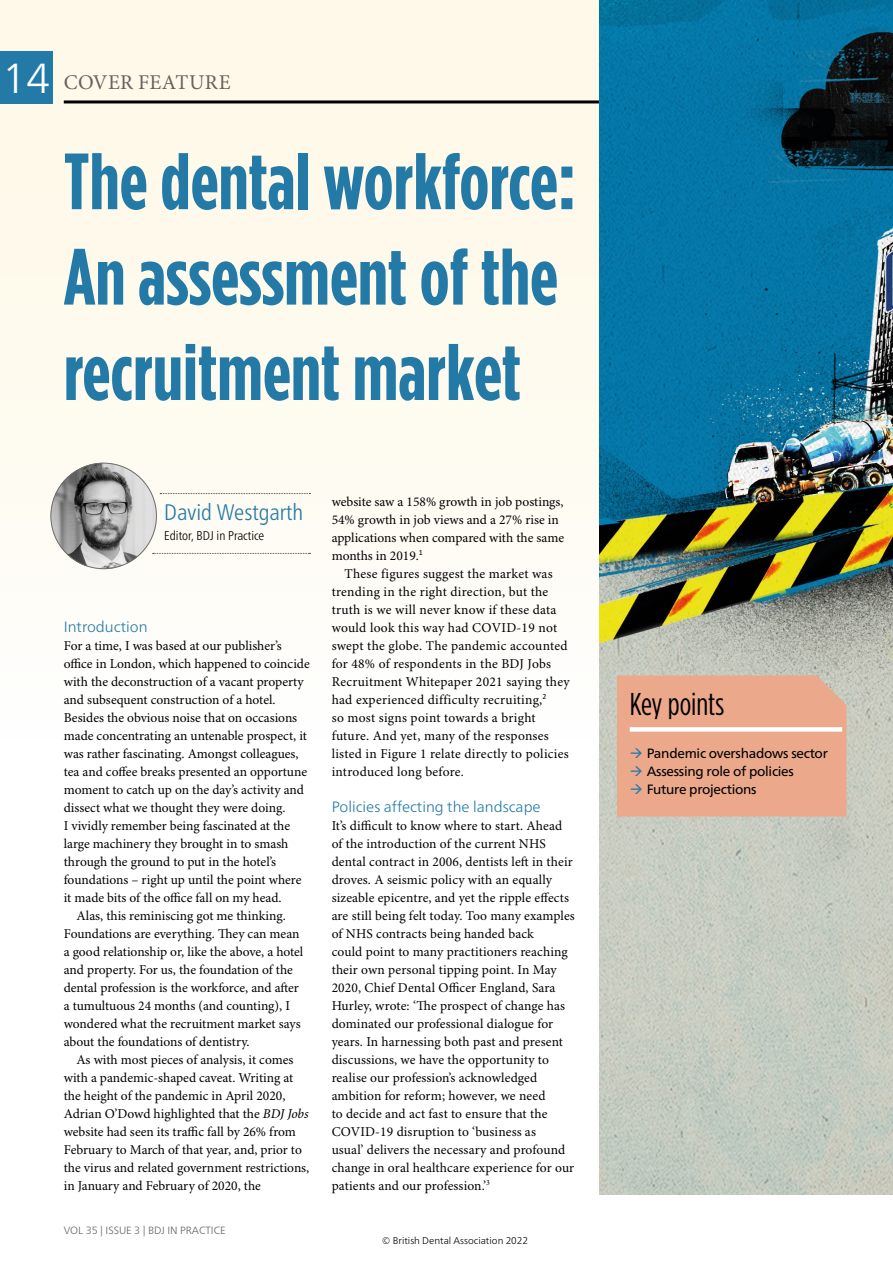
<style>
.page{position:relative;width:893px;height:1263px;background:#fff}
.page>*{position:absolute;margin:0;border:0;box-sizing:border-box;transform-origin:0 0}
.Title_headline_colou{font:700 79.5px/95.4px "Gotham Condensed";color:#247aa7}
.NoXML_page_numbers{font:300 42px "Frutiger Neue LT Pro";color:#fff}
.Box_Heading_black_un{font:31.5px "Gotham Condensed";color:#000}
.NoXML_author_name{font:300 condensed 22.5px "Frutiger Neue LT Pro";color:#247aa7}
.NoXML_category{font:21px "Minion Pro";letter-spacing:.015em;color:#656361}
.SectionHeading_1_x{font:300 15px "Frutiger Neue LT Pro";color:#247aa7}
.Para_body_1st{font:13.5px/18px "Minion Pro";letter-spacing:.005em;color:#000}
.Para_body{font:13.5px/18px "Minion Pro";letter-spacing:.005em;color:#000}
.t1{font:13.5px "Frutiger Neue LT Pro";letter-spacing:-.02em;color:#000}
.Biography_author_job{font:300 condensed 12.75px "Frutiger Neue LT Pro";color:#000}
.NoXML_footer{font:300 10.5px "Frutiger Neue LT Pro";color:#656361}
.NoXML_Hidden_for_Onl{font:300 9.75px "Frutiger Neue LT Pro";color:#000}
.s1{font-style:italic}
</style>
<div class="page">
<div style="left:0;top:0;width:893px;height:740px;background:#fef9e8"></div>
<div style="left:0;top:51px;width:52px;height:52px;background:#247aa7"></div>
<hr style="left:64px;top:100px;width:829px;height:3px;background:#000">
<img style="left:600px;top:0;width:293px;height:1195px">
<svg style="left:160px;top:493px;width:150px;height:1px"></svg>
<svg style="left:153px;top:553px;width:157px;height:1px"></svg>
<img style="left:51px;top:463px;width:106px;height:106px;border-radius:53px">
<div style="left:617px;top:675px;width:229px;height:141px;background:#eca88b"></div>
<p class="NoXML_page_numbers" style="left:2px;top:54px;width:50px">14</p>
<p class="NoXML_category" style="left:64px;top:70px;width:168px">COVER FEATURE</p>
<p class="Title_headline_colou" style="left:64px;top:133px;width:514px">The dental workforce:<br>An assessment of the recruitment market</p>
<p class="NoXML_author_name" style="left:164px;top:498px;width:140px">David Westgarth</p>
<p class="Biography_author_job" style="left:164px;top:528px;width:102px">Editor, BDJ in Practice</p>
<p class="SectionHeading_1_x" style="left:64px;top:618px;width:85px">Introduction</p>
<p class="Para_body_1st" style="left:64px;top:637px;width:247px">For a time, I was based at our publisher’s office in London, which happened to coincide with the deconstruction of a vacant property and subsequent construction of a hotel.<br>Besides the obvious noise that on occasions made concentrating an untenable prospect, it was rather fascinating. Amongst colleagues, tea and coffee breaks presented an opportune moment to catch up on the day’s activity and dissect what we thought they were doing.<br>I vividly remember being fascinated at the large machinery they brought in to smash through the ground to put in the hotel’s foundations – right up until the point where it made bits of the office fall on my head.</p>
<p class="Para_body" style="left:64px;top:907px;width:241px;text-indent:13px">Alas, this reminiscing got me thinking.<br>Foundations are everything. They can mean a good relationship or, like the above, a hotel and property. For us, the foundation of the dental profession is the workforce, and after a tumultuous 24 months (and counting), I wondered what the recruitment market says about the foundations of dentistry.</p>
<p class="Para_body" style="left:64px;top:1051px;width:247px;text-indent:13px">As with most pieces of analysis, it comes with a pandemic-shaped caveat. Writing at the height of the pandemic in April 2020, Adrian O’Dowd highlighted that the <span class="s1">BDJ Jobs </span>website had seen its traffic fall by 26% from February to March of that year, and, prior to the virus and related government restrictions, in January and February of 2020, the</p>
<p class="NoXML_footer" style="left:64px;top:1224px;width:163px">VOL 35 | ISSUE 3 | BDJ IN PRACTICE</p>
<p class="Para_body" style="left:332px;top:493px;width:234px">website saw a 158% growth in job postings, 54% growth in job views and a 27% rise in applications when compared with the same months in 2019.<sup>1</sup></p>
<p class="Para_body" style="left:332px;top:565px;width:239px;text-indent:13px">These figures suggest the market was trending in the right direction, but the truth is we will never know if these data would look this way had COVID-19 not swept the globe. The pandemic accounted for 48% of respondents in the BDJ Jobs Recruitment Whitepaper 2021 saying they had experienced difficulty recruiting,<sup>2<br></sup>so most signs point towards a bright future. And yet, many of the responses listed in Figure 1 relate directly to policies introduced long before.</p>
<p class="SectionHeading_1_x" style="left:332px;top:798px;width:211px">Policies affecting the landscape</p>
<p class="Para_body_1st" style="left:332px;top:817px;width:245px">It’s difficult to know where to start. Ahead of the introduction of the current NHS dental contract in 2006, dentists left in their droves. A seismic policy with an equally sizeable epicentre, and yet the ripple effects are still being felt today. Too many examples of NHS contracts being handed back<br>could point to many practitioners reaching their own personal tipping point. In May 2020, Chief Dental Officer England, Sara Hurley, wrote: ‘The prospect of change has dominated our professional dialogue for years. In harnessing both past and present discussions, we have the opportunity to realise our profession’s acknowledged ambition for reform; however, we need<br>to decide and act fast to ensure that the COVID-19 disruption to ‘business as<br>usual’ delivers the necessary and profound change in oral healthcare experience for our patients and our profession.’<sup>3</sup></p>
<p class="NoXML_Hidden_for_Onl" style="left:382px;top:1234px;width:148px">© British Dental Association 2022</p>
<p class="Box_Heading_black_un" style="left:630px;top:686px;width:96px">Key points</p>
<p class="t1" style="left:647px;top:745px;width:183px">Pandemic overshadows sector</p>
<p class="t1" style="left:647px;top:763px;width:149px">Assessing role of policies</p>
<p class="t1" style="left:647px;top:781px;width:111px">Future projections</p>
</div>
